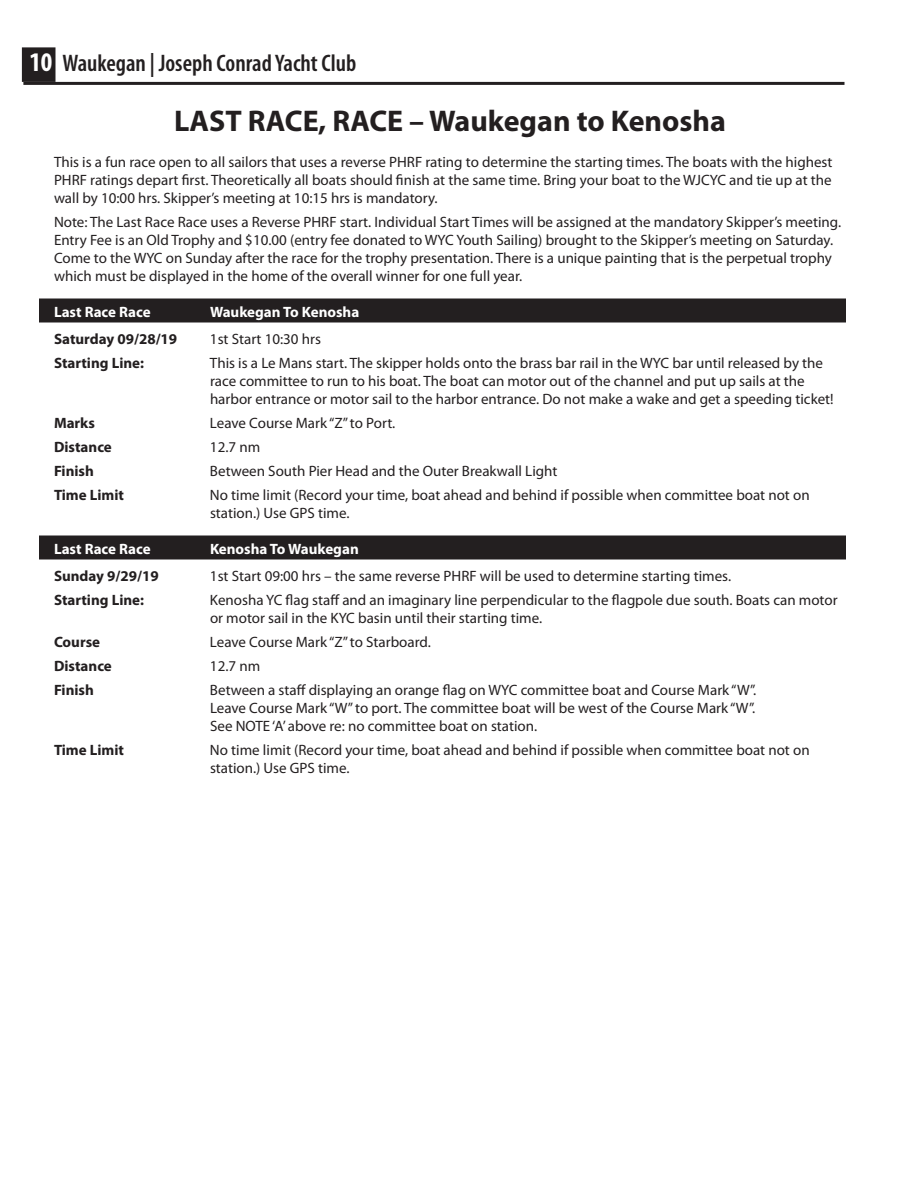
<style>
.page{position:relative;width:918px;height:1188px;background:#fff}
.page>*{position:absolute;margin:0;border:0;box-sizing:border-box;transform-origin:0 0}
.Heading_1_brk{font:700 30px "Myriad Pro";color:#231f20}
.t1{font:600 condensed 24px "Myriad Pro";color:#231f20}
.Race_Details{font:15px/18px "Myriad Pro";color:#231f20}
._1-Col_Text{font:15px/18px "Myriad Pro";color:#231f20;text-align:justify}
.Race_Details-2{font:700 15px "Myriad Pro";color:#231f20}
.Race_Name{font:700 15px "Myriad Pro";color:#fff}
.s1{font-weight:700;font-size:27px;color:#fff}
</style>
<div class="page">
<div style="left:22px;top:47px;width:34px;height:35px;background:#231f20"></div>
<hr style="left:23px;top:82px;width:822px;height:3px;background:#231f20">
<div style="left:39px;top:298px;width:807px;height:24px;background:#231f20"></div>
<div style="left:39px;top:536px;width:807px;height:24px;background:#231f20"></div>
<h2 class="t1" style="left:29px;top:49px;width:328px"><span class="s1">10</span> Waukegan | Joseph Conrad Yacht Club</h2>
<p class="Heading_1_brk" style="left:174px;top:101px;width:553px">LAST RACE, RACE – Waukegan to Kenosha</p>
<p class="_1-Col_Text" style="left:54px;top:153px;width:780px">This is a fun race open to all sailors that uses a reverse PHRF rating to determine the starting times. The boats with the highest PHRF ratings depart first. Theoretically all boats should finish at the same time. Bring your boat to the WJCYC and tie up at the wall by 10:00 hrs. Skipper’s meeting at 10:15 hrs is mandatory.</p>
<p class="_1-Col_Text" style="left:54px;top:213px;width:789px;text-align:left">Note: The Last Race Race uses a Reverse PHRF start. Individual Start Times will be assigned at the mandatory Skipper’s meeting.<br>Entry Fee is an Old Trophy and $10.00 (entry fee donated to WYC Youth Sailing) brought to the Skipper’s meeting on Saturday.<br>Come to the WYC on Sunday after the race for the trophy presentation. There is a unique painting that is the perpetual trophy which must be displayed in the home of the overall winner for one full year.</p>
<p class="Race_Name" style="left:54px;top:302px;width:98px">Last Race Race</p>
<p class="Race_Name" style="left:210px;top:302px;width:151px">Waukegan To Kenosha</p>
<p class="Race_Details-2" style="left:54px;top:329px;width:125px">Saturday 09/28/19</p>
<p class="Race_Details" style="left:210px;top:330px;width:113px">1st Start 10:30 hrs</p>
<p class="Race_Details-2" style="left:54px;top:353px;width:92px">Starting Line:</p>
<p class="Race_Details" style="left:210px;top:354px;width:625px">This is a Le Mans start. The skipper holds onto the brass bar rail in the WYC bar until released by the race committee to run to his boat. The boat can motor out of the channel and put up sails at the harbor entrance or motor sail to the harbor entrance. Do not make a wake and get a speeding ticket!</p>
<p class="Race_Details-2" style="left:54px;top:413px;width:42px">Marks</p>
<p class="Race_Details" style="left:210px;top:414px;width:187px">Leave Course Mark “Z” to Port.</p>
<p class="Race_Details-2" style="left:54px;top:437px;width:59px">Distance</p>
<p class="Race_Details" style="left:210px;top:438px;width:52px">12.7 nm</p>
<p class="Race_Details-2" style="left:54px;top:461px;width:41px">Finish</p>
<p class="Race_Details" style="left:210px;top:462px;width:349px">Between South Pier Head and the Outer Breakwall Light</p>
<p class="Race_Details-2" style="left:54px;top:485px;width:72px">Time Limit</p>
<p class="Race_Details" style="left:210px;top:486px;width:601px">No time limit (Record your time, boat ahead and behind if possible when committee boat not on station.) Use GPS time.</p>
<p class="Race_Name" style="left:54px;top:539px;width:98px">Last Race Race</p>
<p class="Race_Name" style="left:210px;top:539px;width:150px">Kenosha To Waukegan</p>
<p class="Race_Details-2" style="left:54px;top:566px;width:106px">Sunday 9/29/19</p>
<p class="Race_Details" style="left:210px;top:567px;width:523px">1st Start 09:00 hrs – the same reverse PHRF will be used to determine starting times.</p>
<p class="Race_Details-2" style="left:54px;top:590px;width:92px">Starting Line:</p>
<p class="Race_Details" style="left:210px;top:591px;width:629px">Kenosha YC flag staff and an imaginary line perpendicular to the flagpole due south. Boats can motor or motor sail in the KYC basin until their starting time.</p>
<p class="Race_Details-2" style="left:54px;top:632px;width:48px">Course</p>
<p class="Race_Details" style="left:210px;top:633px;width:222px">Leave Course Mark “Z” to Starboard.</p>
<p class="Race_Details-2" style="left:54px;top:656px;width:59px">Distance</p>
<p class="Race_Details" style="left:210px;top:657px;width:52px">12.7 nm</p>
<p class="Race_Details-2" style="left:54px;top:680px;width:41px">Finish</p>
<p class="Race_Details" style="left:210px;top:681px;width:548px;text-align:justify">Between a staff displaying an orange flag on WYC committee boat and Course Mark “W”.<br>Leave Course Mark “W” to port. The committee boat will be west of the Course Mark “W”.<br>See NOTE ‘A’ above re: no committee boat on station.</p>
<p class="Race_Details-2" style="left:54px;top:740px;width:72px">Time Limit</p>
<p class="Race_Details" style="left:210px;top:741px;width:601px">No time limit (Record your time, boat ahead and behind if possible when committee boat not on station.) Use GPS time.</p>
</div>
